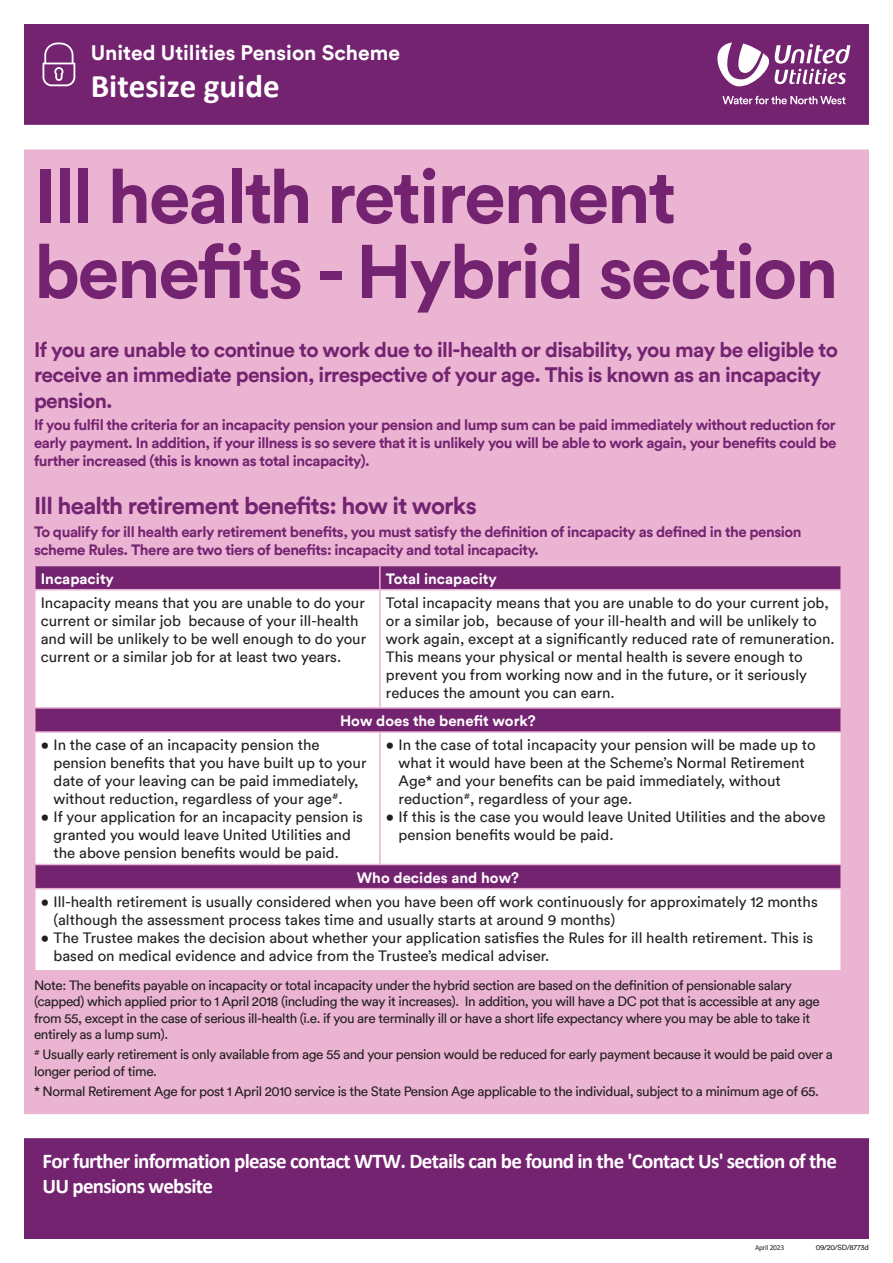
<style>
.page{position:relative;width:893px;height:1263px;background:#fff}
.page>*{position:absolute;margin:0;border:0;box-sizing:border-box;transform-origin:0 0}
.BODY{font:700 75px/75px "Circular TT";letter-spacing:-.03em;color:#742371}
.t1{font:700 33px "Calibri";color:#fff}
.t2{font:700 24px "Circular TT";letter-spacing:-.03em;color:#742371}
.t3{font:700 21px/25.2px "Circular TT";letter-spacing:-.03em;color:#742371}
.t4{font:700 21px/25.2px "Calibri";letter-spacing:-.035em;color:#fff}
.t5{font:700 21px "Circular TT";color:#fff}
.t6{font:15px/18px "Circular TT";color:#231f20}
.t7{font:700 15px/18px "Circular TT";letter-spacing:-.03em;color:#742371;text-align:justify}
.t8{font:700 15px "Circular TT";color:#fff}
.t9{font:13.5px/16.2px "Circular TT";letter-spacing:-.03em;color:#231f20}
.t10{font:7.5px "Circular TT";letter-spacing:-.03em;color:#231f20}
.t11{font:7.5px "Calibri";letter-spacing:-.03em;color:#231f20}
</style>
<div class="page">
<div style="left:12px;top:137px;width:869px;height:1114px;background:#eab4d2"></div>
<div style="left:0;top:125px;width:893px;height:1138px;border:24px solid #fff"></div>
<div style="left:12px;top:12px;width:869px;height:125px;background:#742371"></div>
<div style="left:0;top:0;width:893px;height:149px;border:24px solid #fff"></div>
<div style="left:12px;top:1126px;width:869px;height:125px;background:#742371"></div>
<div style="left:0;top:1114px;width:893px;height:149px;border:24px solid #fff"></div>
<svg style="left:43px;top:43px;width:32px;height:43px"></svg>
<div style="left:36px;top:566px;width:804px;height:23px;background:#742371"></div>
<svg style="left:36px;top:590px;width:804px;height:380px;background:#eee4ed"></svg>
<hr style="left:379px;top:566px;width:2px;height:23px;background:#eab4d2">
<hr style="left:379px;top:590px;width:2px;height:117px;background:#eab4d2">
<hr style="left:34px;top:707px;width:346px;height:2px;background:#eab4d2">
<hr style="left:380px;top:707px;width:462px;height:2px;background:#eab4d2">
<hr style="left:34px;top:731px;width:346px;height:2px;background:#eab4d2">
<hr style="left:380px;top:731px;width:462px;height:2px;background:#eab4d2">
<hr style="left:379px;top:733px;width:2px;height:131px;background:#eab4d2">
<hr style="left:34px;top:864px;width:346px;height:1px;background:#eab4d2">
<hr style="left:380px;top:864px;width:462px;height:1px;background:#eab4d2">
<hr style="left:34px;top:888px;width:346px;height:1px;background:#eab4d2">
<hr style="left:380px;top:888px;width:462px;height:1px;background:#eab4d2">
<svg style="left:717px;top:43px;width:133px;height:44px"></svg>
<svg style="left:722px;top:96px;width:123px;height:8px"></svg>
<p class="t5" style="left:91px;top:39px;width:311px">United Utilities Pension Scheme</p>
<p class="t1" style="left:91px;top:63px;width:190px">Bitesize guide</p>
<p class="BODY" style="left:34px;top:158px;width:806px">Ill health retirement benefits - Hybrid section</p>
<p class="t3" style="left:34px;top:337px;width:805px">If you are unable to continue to work due to ill-health or disability, you may be eligible to receive an immediate pension, irrespective of your age. This is known as an incapacity pension.</p>
<p class="t7" style="left:34px;top:415px;width:804px">If you fulfil the criteria for an incapacity pension your pension and lump sum can be paid immediately without reduction for early payment. In addition, if your illness is so severe that it is unlikely you will be able to work again, your benefits could be further increased (this is known as total incapacity).</p>
<p class="t2" style="left:34px;top:490px;width:444px">Ill health retirement benefits: how it works</p>
<p class="t7" style="left:34px;top:522px;width:769px">To qualify for ill health early retirement benefits, you must satisfy the definition of incapacity as defined in the pension scheme Rules. There are two tiers of benefits: incapacity and total incapacity.</p>
<p class="t8" style="left:41px;top:569px;width:75px">Incapacity</p>
<p class="t8" style="left:386px;top:569px;width:112px">Total incapacity</p>
<p class="t6" style="left:41px;top:593px;width:327px">Incapacity means that you are unable to do your current or similar job because of your ill-health and will be unlikely to be well enough to do your current or a similar job for at least two years.</p>
<p class="t6" style="left:386px;top:593px;width:450px">Total incapacity means that you are unable to do your current job, or a similar job, because of your ill-health and will be unlikely to work again, except at a significantly reduced rate of remuneration.<br>This means your physical or mental health is severe enough to prevent you from working now and in the future, or it seriously reduces the amount you can earn.</p>
<p class="t8" style="left:340px;top:711px;width:197px">How does the benefit work?</p>
<p class="t6" style="left:54px;top:736px;width:314px;text-indent:-13px">• In the case of an incapacity pension the pension benefits that you have built up to your date of your leaving can be paid immediately, without reduction, regardless of your age<sup>#</sup>.</p>
<p class="t6" style="left:54px;top:808px;width:311px;text-indent:-13px">• If your application for an incapacity pension is granted you would leave United Utilities and the above pension benefits would be paid.</p>
<p class="t6" style="left:399px;top:736px;width:418px;text-indent:-13px">• In the case of total incapacity your pension will be made up to what it would have been at the Scheme’s Normal Retirement Age* and your benefits can be paid immediately, without reduction<sup>#</sup>, regardless of your age.</p>
<p class="t6" style="left:399px;top:808px;width:428px;text-indent:-13px">• If this is the case you would leave United Utilities and the above pension benefits would be paid.</p>
<p class="t8" style="left:357px;top:868px;width:164px">Who decides and how?</p>
<p class="t6" style="left:54px;top:892px;width:766px;text-indent:-13px">• Ill-health retirement is usually considered when you have been off work continuously for approximately 12 months (although the assessment process takes time and usually starts at around 9 months)</p>
<p class="t6" style="left:54px;top:928px;width:761px;text-indent:-13px">• The Trustee makes the decision about whether your application satisfies the Rules for ill health retirement. This is based on medical evidence and advice from the Trustee’s medical adviser.</p>
<p class="t9" style="left:34px;top:977px;width:787px">Note: The benefits payable on incapacity or total incapacity under the hybrid section are based on the definition of pensionable salary (capped) which applied prior to 1 April 2018 (including the way it increases). In addition, you will have a DC pot that is accessible at any age from 55, except in the case of serious ill-health (i.e. if you are terminally ill or have a short life expectancy where you may be able to take it entirely as a lump sum).</p>
<p class="t9" style="left:34px;top:1046px;width:800px"><sup>#</sup> Usually early retirement is only available from age 55 and your pension would be reduced for early payment because it would be paid over a longer period of time.</p>
<p class="t9" style="left:34px;top:1083px;width:786px">* Normal Retirement Age for post 1 April 2010 service is the State Pension Age applicable to the individual, subject to a minimum age of 65.</p>
<p class="t4" style="left:43px;top:1147px;width:796px">For further information please contact WTW. Details can be found in the 'Contact Us' section of the<br>UU pensions website</p>
<p class="t11" style="left:755px;top:1242px;width:31px">April 2023</p>
<p class="t10" style="left:816px;top:1243px;width:55px">09/20/SD/8773d</p>
</div>
